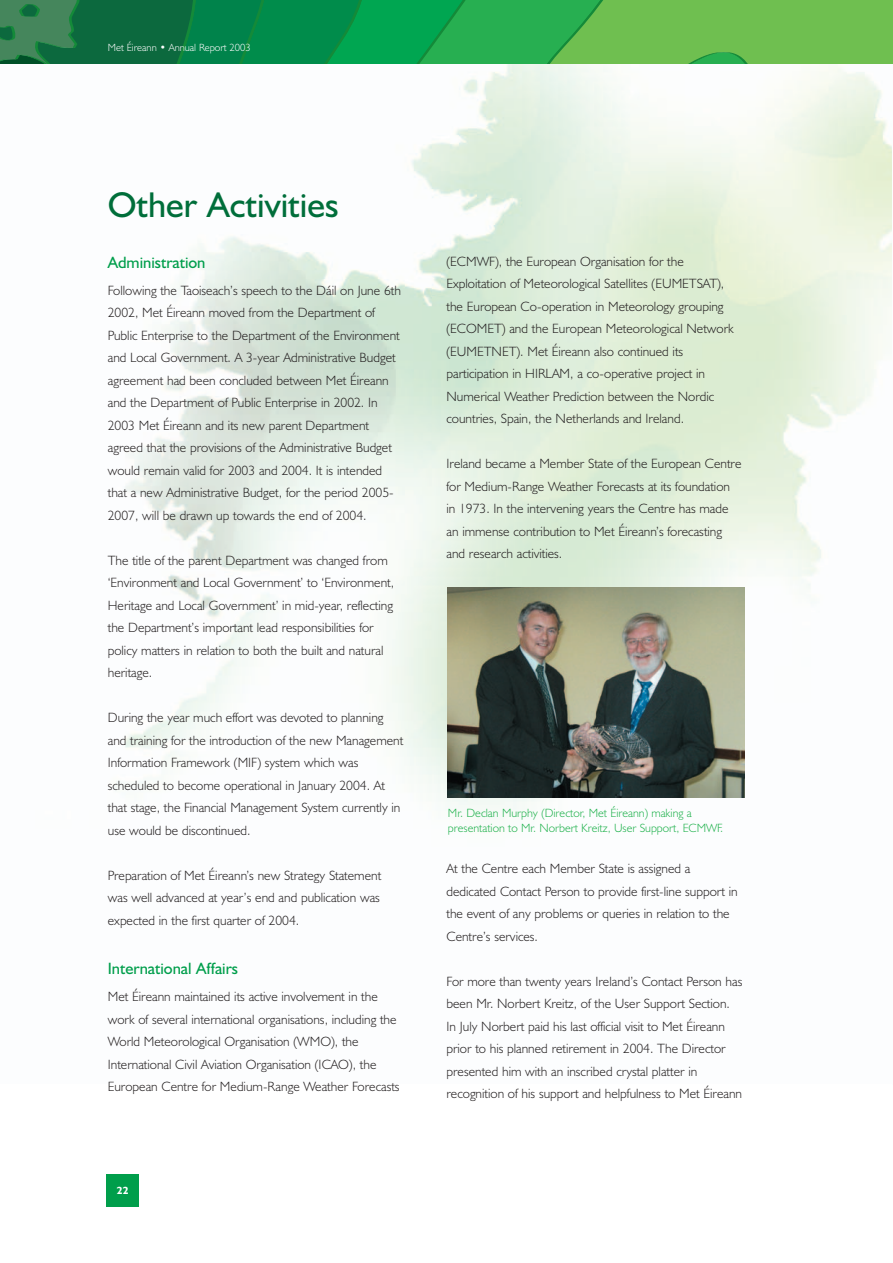
<style>
.page{position:relative;width:893px;height:1263px;background:#fff}
.page>*{position:absolute;margin:0;border:0;box-sizing:border-box;transform-origin:0 0}
.t1{font:36px "Humanist 521 BT";color:#006e3a}
.t2{font:16.5px "Humanist 521 BT";color:#009e4b}
.t3{font:300 13.5px/22.5px "Humanist 521 BT";color:#231f20}
.t4{font:300 12px/14.4px "Humanist 521 BT";color:#1eb14b}
.t5{font:300 10.5px "Humanist 521 BT";color:#fff}
.t6{font:700 10.5px "Humanist 521 BT";color:#fff}
</style>
<div class="page">
<img style="left:115px;top:64px;width:777px;height:746px">
<div style="left:106px;top:1174px;width:33px;height:32px;background:#009e4b"></div>
<svg style="left:0;top:0;width:893px;height:64px;background:#329f4c"></svg>
<img style="left:448px;top:587px;width:296px;height:210px">
<p class="t5" style="left:108px;top:44px;width:144px">Met Éireann • Annual Report 2003</p>
<h1 class="t1" style="left:108px;top:193px;width:232px">Other Activities</h1>
<p class="t2" style="left:108px;top:257px;width:99px">Administration</p>
<p class="t3" style="left:108px;top:280px;width:295px">Following the Taoiseach’s speech to the Dáil on June 6th 2002, Met Éireann moved from the Department of Public Enterprise to the Department of the Environment and Local Government. A 3-year Administrative Budget agreement had been concluded between Met Éireann and the Department of Public Enterprise in 2002. In 2003 Met Éireann and its new parent Department agreed that the provisions of the Administrative Budget would remain valid for 2003 and 2004. It is intended that a new Administrative Budget, for the period 2005- 2007, will be drawn up towards the end of 2004.</p>
<p class="t3" style="left:108px;top:550px;width:288px">The title of the parent Department was changed from ‘Environment and Local Government’ to ‘Environment, Heritage and Local Government’ in mid-year, reflecting the Department’s important lead responsibilities for policy matters in relation to both the built and natural heritage.</p>
<p class="t3" style="left:108px;top:708px;width:297px">During the year much effort was devoted to planning and training for the introduction of the new Management Information Framework (MIF) system which was scheduled to become operational in January 2004. At that stage, the Financial Management System currently in use would be discontinued.</p>
<p class="t3" style="left:108px;top:865px;width:275px;text-align:justify">Preparation of Met Éireann’s new Strategy Statement was well advanced at year’s end and publication was expected in the first quarter of 2004.</p>
<p class="t2" style="left:108px;top:963px;width:132px">International Affairs</p>
<p class="t3" style="left:108px;top:987px;width:293px">Met Éireann maintained its active involvement in the work of several international organisations, including the World Meteorological Organisation (WMO), the International Civil Aviation Organisation (ICAO), the European Centre for Medium-Range Weather Forecasts</p>
<p class="t6" style="left:117px;top:1186px;width:13px">22</p>
<p class="t3" style="left:446px;top:252px;width:289px">(ECMWF), the European Organisation for the Exploitation of Meteorological Satellites (EUMETSAT), the European Co-operation in Meteorology grouping (ECOMET) and the European Meteorological Network (EUMETNET). Met Éireann also continued its participation in HIRLAM, a co-operative project in Numerical Weather Prediction between the Nordic countries, Spain, the Netherlands and Ireland.</p>
<p class="t3" style="left:446px;top:454px;width:297px">Ireland became a Member State of the European Centre for Medium-Range Weather Forecasts at its foundation in 1973. In the intervening years the Centre has made an immense contribution to Met Éireann’s forecasting and research activities.</p>
<p class="t4" style="left:448px;top:807px;width:277px">Mr. Declan Murphy (Director, Met Éireann) making a presentation to Mr. Norbert Kreitz, User Support, ECMWF.</p>
<p class="t3" style="left:446px;top:859px;width:293px">At the Centre each Member State is assigned a dedicated Contact Person to provide first-line support in the event of any problems or queries in relation to the Centre’s services.</p>
<p class="t3" style="left:446px;top:972px;width:297px">For more than twenty years Ireland’s Contact Person has been Mr. Norbert Kreitz, of the User Support Section.<br>In July Norbert paid his last official visit to Met Éireann prior to his planned retirement in 2004. The Director presented him with an inscribed crystal platter in recognition of his support and helpfulness to Met Éireann</p>
</div>
